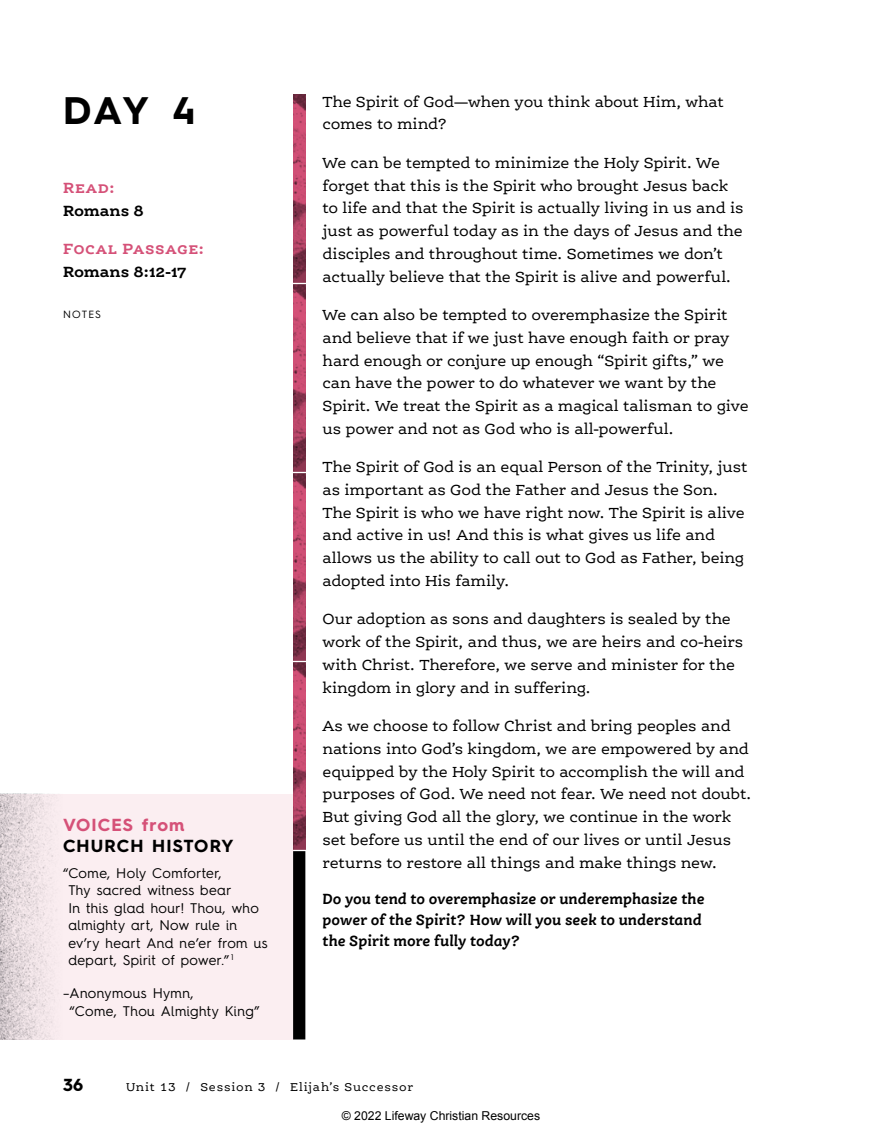
<style>
.page{position:relative;width:882px;height:1134px;background:#fff}
.page>*{position:absolute;margin:0;border:0;box-sizing:border-box;transform-origin:0 0}
.t1{font:700 38.5px "Hurme Geometric Sans 4";color:#000}
.t2{font:700 17.5px "Hurme Geometric Sans 4";letter-spacing:.06em;color:#000}
.t3{font:700 17.5px "Hurme Geometric Sans 4";letter-spacing:.06em;color:#d55178}
.t4{font:15.75px/22.8px "Ernestine Pro";letter-spacing:-.015em;color:#000}
.t5{font:italic 700 15.75px/21px "Ernestine Pro";letter-spacing:-.005em;color:#000}
.t6{font:700 15.75px "Ernestine Pro";color:#000}
.t7{font:700 15.75px "Ernestine Pro";letter-spacing:.035em;color:#d55178}
.t8{font:14px/17.5px "Hurme Geometric Sans 4";letter-spacing:.025em;color:#000}
.t9{font:12.25px "Ernestine Pro";letter-spacing:.065em;color:#000}
.t10{font:12.25px "Arial";color:#000}
.t11{font:10.5px "Hurme Geometric Sans 4";letter-spacing:.11em;color:#000}
</style>
<div class="page">
<div style="left:293px;top:94px;width:12px;height:946px;background:#000"></div>
<img style="left:293px;top:94px;width:12px;height:189px">
<svg style="left:293px;top:284px;width:12px;height:188px;background:#ac4162"></svg>
<svg style="left:293px;top:473px;width:12px;height:188px;background:#ac4162"></svg>
<svg style="left:293px;top:662px;width:12px;height:188px;background:#ac4161"></svg>
<svg style="left:293px;top:283px;width:12px;height:1px"></svg>
<svg style="left:293px;top:472px;width:12px;height:1px"></svg>
<svg style="left:293px;top:661px;width:12px;height:1px"></svg>
<svg style="left:293px;top:850px;width:12px;height:1px"></svg>
<div style="left:0;top:794px;width:293px;height:246px;background:#fbeef1"></div>
<img style="left:0;top:794px;width:59px;height:246px">
<h1 class="t1" style="left:63px;top:83px;width:134px">DAY 4</h1>
<p class="t7" style="left:63px;top:178px;width:54px">Read:</p>
<p class="t6" style="left:63px;top:201px;width:82px">Romans 8</p>
<p class="t7" style="left:63px;top:239px;width:143px">Focal Passage:</p>
<p class="t6" style="left:63px;top:262px;width:125px">Romans 8:12-17</p>
<p class="t11" style="left:63px;top:307px;width:40px">NOTES</p>
<p class="t3" style="left:63px;top:813px;width:123px">VOICES from</p>
<p class="t2" style="left:63px;top:834px;width:172px">CHURCH HISTORY</p>
<p class="t8" style="left:68px;top:864px;width:201px;text-indent:-5px">“Come, Holy Comforter,<br>Thy sacred witness bear<br>In this glad hour! Thou, who almighty art, Now rule in ev’ry heart And ne’er from us depart, Spirit of power.” <sup>1</sup></p>
<p class="t8" style="left:70px;top:984px;width:191px;text-indent:-7px">–Anonymous Hymn,<br>“Come, Thou Almighty King”</p>
<p class="t4" style="left:323px;top:90px;width:403px">The Spirit of God—when you think about Him, what comes to mind?</p>
<p class="t4" style="left:323px;top:151px;width:423px">We can be tempted to minimize the Holy Spirit. We forget that this is the Spirit who brought Jesus back to life and that the Spirit is actually living in us and is just as powerful today as in the days of Jesus and the disciples and throughout time. Sometimes we don’t actually believe that the Spirit is alive and powerful.</p>
<p class="t4" style="left:323px;top:303px;width:428px">We can also be tempted to overemphasize the Spirit and believe that if we just have enough faith or pray hard enough or conjure up enough “Spirit gifts,” we can have the power to do whatever we want by the Spirit. We treat the Spirit as a magical talisman to give us power and not as God who is all-powerful.</p>
<p class="t4" style="left:323px;top:455px;width:426px">The Spirit of God is an equal Person of the Trinity, just as important as God the Father and Jesus the Son.<br>The Spirit is who we have right now. The Spirit is alive and active in us! And this is what gives us life and allows us the ability to call out to God as Father, being adopted into His family.</p>
<p class="t4" style="left:323px;top:608px;width:422px">Our adoption as sons and daughters is sealed by the work of the Spirit, and thus, we are heirs and co-heirs with Christ. Therefore, we serve and minister for the kingdom in glory and in suffering.</p>
<p class="t4" style="left:323px;top:714px;width:428px">As we choose to follow Christ and bring peoples and nations into God’s kingdom, we are empowered by and equipped by the Holy Spirit to accomplish the will and purposes of God. We need not fear. We need not doubt.<br>But giving God all the glory, we continue in the work set before us until the end of our lives or until Jesus returns to restore all things and make things new.</p>
<p class="t5" style="left:323px;top:888px;width:384px">Do you tend to overemphasize or underemphasize the power of the Spirit? How will you seek to understand the Spirit more fully today?</p>
<p class="t2" style="left:63px;top:1073px;width:22px">36</p>
<p class="t9" style="left:126px;top:1080px;width:289px">Unit 13 / Session 3 / Elijah’s Successor</p>
<p class="t10" style="left:342px;top:1107px;width:200px">© 2022 Lifeway Christian Resources</p>
</div>
